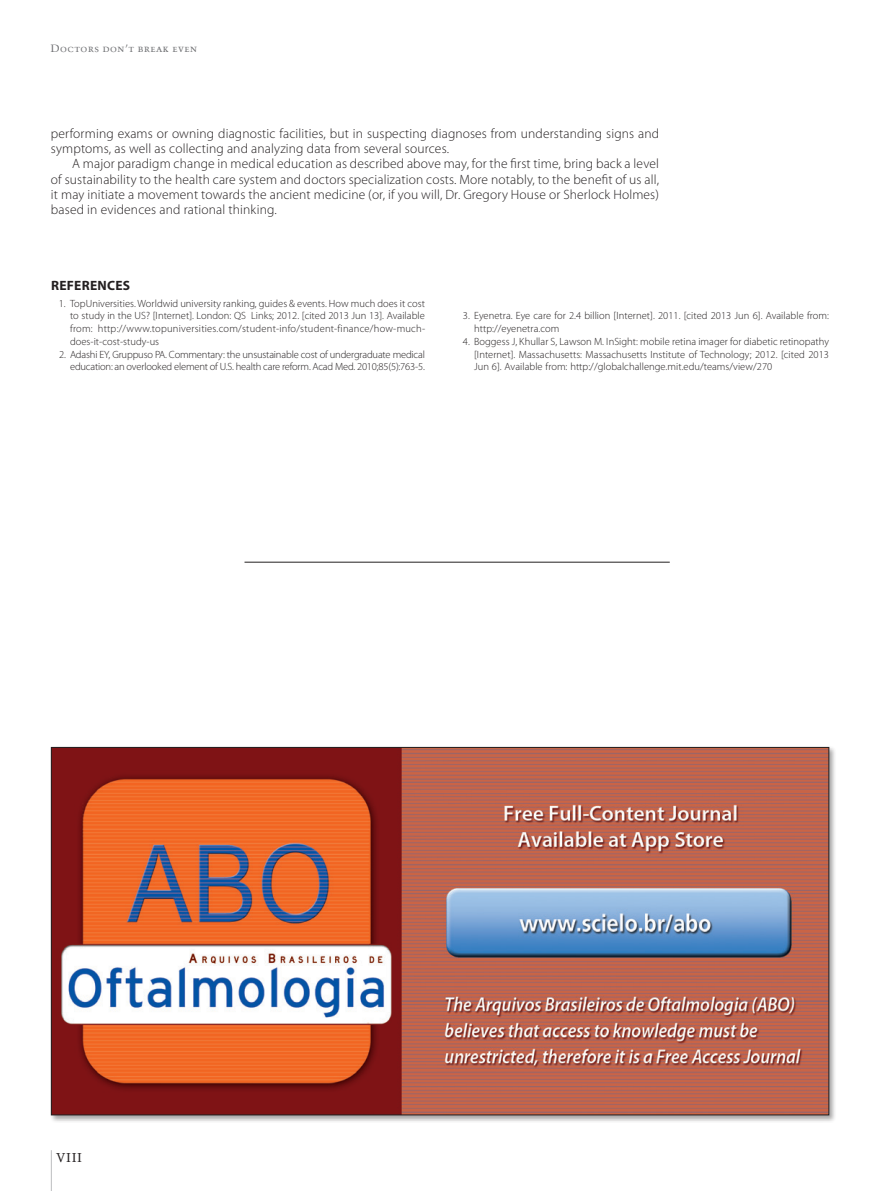
<style>
.page{position:relative;width:893px;height:1191px;background:#fff}
.page>*{position:absolute;margin:0;border:0;box-sizing:border-box;transform-origin:0 0}
.t1{font:300 13.5px/15.3px "Myriad Pro";letter-spacing:.01em;color:#231f20}
.t2{font:700 13.5px "Myriad Pro";letter-spacing:.02em;color:#231f20}
.t3{font:12.75px "Trump Mediaeval LT Std";color:#231f20}
.t4{font:300 10.5px/12.8px "Myriad Pro";letter-spacing:.005em;color:#231f20;text-align:justify}
.t5{font:300 10.5px/12.8px "Myriad Pro";letter-spacing:-.015em;color:#231f20;text-align:right}
.t6{font:10.5px "Trump Mediaeval LT Std";letter-spacing:.04em;color:#6c6d70}
.s1{font-style:italic}
</style>
<div class="page">
<hr style="left:51px;top:1150px;width:1px;height:41px;background:#bcbdc0">
<div style="left:49px;top:745px;width:787px;height:378px;background:#231f20;opacity:.4"></div>
<img style="left:53px;top:749px;width:774px;height:364px">
<hr style="left:244px;top:562px;width:426px;height:1px;background:#231f20">
<p class="t6" style="left:51px;top:42px;width:148px">Doctors don’t break even</p>
<p class="t1" style="left:51px;top:126px;width:610px">performing exams or owning diagnostic facilities, but in suspecting diagnoses from understanding signs and symptoms, as well as collecting and analyzing data from several sources.</p>
<p class="t1" style="left:51px;top:156px;width:610px;text-align:justify;text-indent:21px">A major paradigm change in medical education as described above may, for the first time, bring back a level of sustainability to the health care system and doctors specialization costs. More notably, to the benefit of us all, it may initiate a movement towards the ancient medicine (or, if you will, Dr<span class="s1">.</span> Gregory House or Sherlock Holmes) based in evidences and rational thinking.</p>
<p class="t2" style="left:51px;top:276px;width:81px">REFERENCES</p>
<p class="t4" style="left:70px;top:297px;width:357px;text-indent:-11px">1. TopUniversities. Worldwid university ranking, guides &amp; events. How much does it cost to study in the US? [Internet]. London: QS Links; 2012. [cited 2013 Jun 13]. Available from: http://www.topuniversities.com/student-info/student-finance/how-much&shy;does-it-cost-study-us</p>
<p class="t5" style="left:59px;top:348px;width:367px">2. Adashi EY, Gruppuso PA. Commentary: the unsustainable cost of undergraduate medical education: an overlooked element of U.S. health care reform. Acad Med. 2010;85(5):763-5.</p>
<p class="t4" style="left:474px;top:310px;width:356px;text-indent:-11px">3. Eyenetra. Eye care for 2.4 billion [Internet]. 2011. [cited 2013 Jun 6]. Available from: http://eyenetra.com</p>
<p class="t4" style="left:474px;top:335px;width:356px;text-indent:-11px">4. Boggess J, Khullar S, Lawson M. InSight: mobile retina imager for diabetic retinopathy [Internet]. Massachusetts: Massachusetts Institute of Technology; 2012. [cited 2013<br>Jun 6]. Available from: http://globalchallenge.mit.edu/teams/view/270</p>
<p class="t3" style="left:56px;top:1149px;width:27px">VIII</p>
</div>
